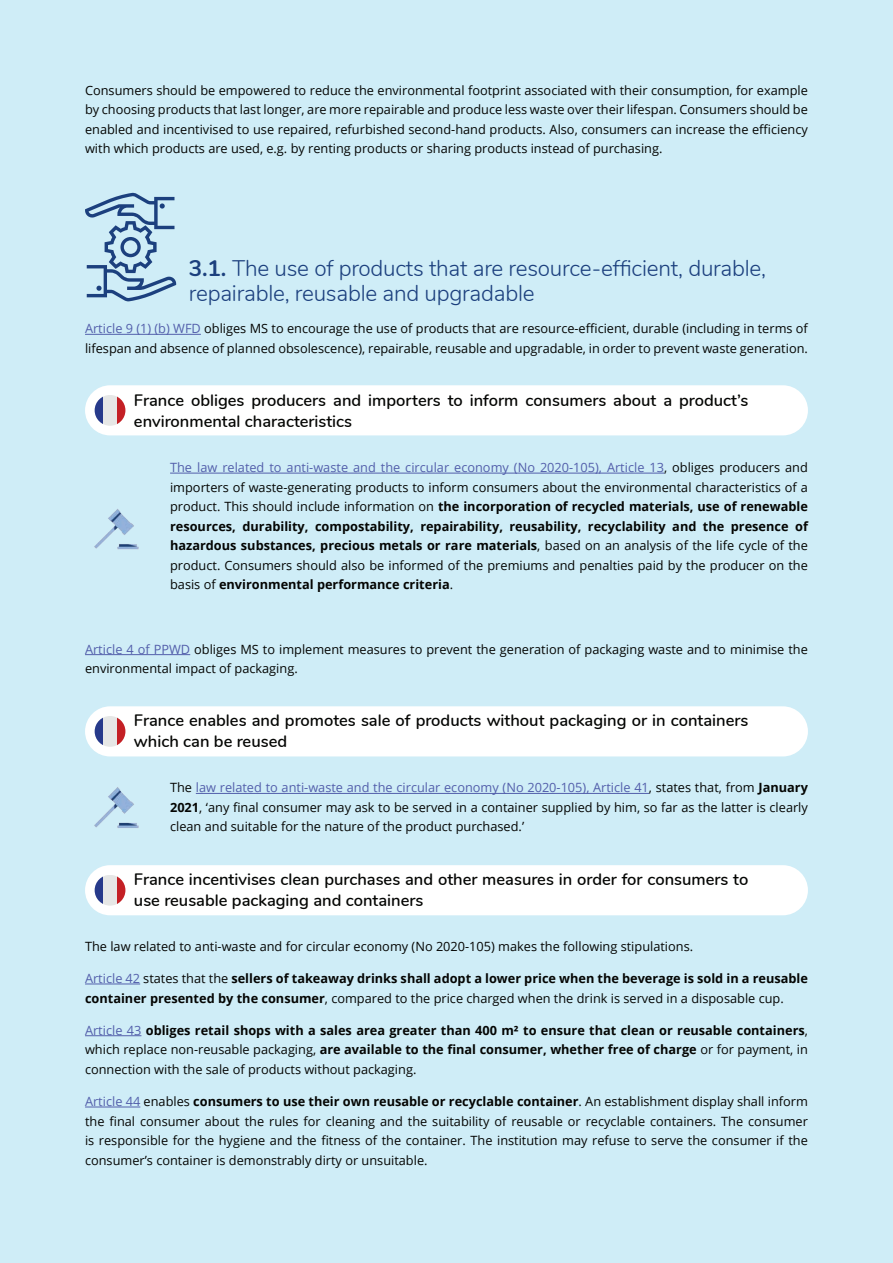
<style>
.page{position:relative;width:893px;height:1263px;background:#cfedf7}
.page>*{position:absolute;margin:0;border:0;box-sizing:border-box;transform-origin:0 0}
.t1{font:300 22.5px/25.5px "Nunito";letter-spacing:-.01em;color:#1c407e}
.t2{font:600 16.5px/21px "Nunito";color:#040503}
.t3{font:12.75px/19.5px "Open Sans";color:#040503;text-align:justify}
.t4{font:700 12.75px/19.5px "Open Sans";color:#040503}
.s1{font-weight:700}
.s2{color:#535fab}
.s3{font-weight:400;color:#535fab}
.s4{font-weight:400}
</style>
<div class="page">
<div style="left:85px;top:385px;width:723px;height:50px;background:#fff;border-radius:25px"></div>
<div style="left:85px;top:706px;width:723px;height:50px;background:#fff;border-radius:25px"></div>
<div style="left:85px;top:865px;width:723px;height:50px;background:#fff;border-radius:25px"></div>
<svg style="left:95px;top:396px;width:8px;height:28px"></svg>
<div style="left:103px;top:395px;width:14px;height:31px;background:#e6e7e6"></div>
<svg style="left:117px;top:396px;width:8px;height:28px"></svg>
<svg style="left:95px;top:717px;width:8px;height:28px"></svg>
<div style="left:103px;top:716px;width:14px;height:31px;background:#e6e7e6"></div>
<svg style="left:117px;top:717px;width:8px;height:28px"></svg>
<svg style="left:95px;top:876px;width:8px;height:28px"></svg>
<div style="left:103px;top:875px;width:14px;height:31px;background:#e6e7e6"></div>
<svg style="left:117px;top:876px;width:8px;height:28px"></svg>
<hr style="left:85px;top:334px;width:116px;height:1px;background:#535fab">
<hr style="left:170px;top:473px;width:494px;height:1px;background:#535fab">
<hr style="left:85px;top:654px;width:105px;height:1px;background:#535fab">
<hr style="left:196px;top:793px;width:453px;height:1px;background:#535fab">
<hr style="left:85px;top:984px;width:55px;height:1px;background:#535fab">
<hr style="left:85px;top:1035px;width:56px;height:1px;background:#535fab">
<hr style="left:85px;top:1107px;width:55px;height:1px;background:#535fab">
<svg style="left:85px;top:193px;width:91px;height:108px"></svg>
<img style="left:94px;top:509px;width:45px;height:41px">
<img style="left:94px;top:787px;width:45px;height:41px">
<p class="t3" style="left:85px;top:80px;width:724px">Consumers should be empowered to reduce the environmental footprint associated with their consumption, for example by choosing products that last longer, are more repairable and produce less waste over their lifespan. Consumers should be enabled and incentivised to use repaired, refurbished second-hand products. Also, consumers can increase the efficiency with which products are used, e.g. by renting products or sharing products instead of purchasing.</p>
<h1 class="t1" style="left:189px;top:254px;width:579px"><span class="s1">3.1.</span> The use of products that are resource-efficient, durable, repairable, reusable and upgradable</h1>
<p class="t3" style="left:85px;top:319px;width:724px"><span class="s2">Article 9 (1) (b) WFD</span> obliges MS to encourage the use of products that are resource-efficient, durable (including in terms of lifespan and absence of planned obsolescence), repairable, reusable and upgradable, in order to prevent waste generation.</p>
<p class="t2" style="left:134px;top:389px;width:616px">France obliges producers and importers to inform consumers about a product’s environmental characteristics</p>
<p class="t3" style="left:170px;top:457px;width:639px"><span class="s2">The law related to anti-waste and the circular economy (No 2020-105), Article 13</span>, obliges producers and importers of waste-generating products to inform consumers about the environmental characteristics of a product. This should include information on <span class="s1">the incorporation of recycled materials, use of renewable resources, durability, compostability, repairability, reusability, recyclability and the presence of hazardous substances, precious metals or rare materials</span>, based on an analysis of the life cycle of the product. Consumers should also be informed of the premiums and penalties paid by the producer on the basis of <span class="s1">environmental performance criteria</span>.</p>
<p class="t3" style="left:85px;top:639px;width:724px"><span class="s2">Article 4 of PPWD</span> obliges MS to implement measures to prevent the generation of packaging waste and to minimise the environmental impact of packaging.</p>
<p class="t2" style="left:134px;top:709px;width:616px">France enables and promotes sale of products without packaging or in containers which can be reused</p>
<p class="t3" style="left:170px;top:778px;width:639px">The <span class="s2">law related to anti-waste and the circular economy (No 2020-105), Article 41</span>, states that, from <span class="s1">January 2021</span>, ‘any final consumer may ask to be served in a container supplied by him, so far as the latter is clearly clean and suitable for the nature of the product purchased.’</p>
<p class="t2" style="left:134px;top:867px;width:616px">France incentivises clean purchases and other measures in order for consumers to use reusable packaging and containers</p>
<p class="t3" style="left:85px;top:936px;width:610px">The law related to anti-waste and for circular economy (No 2020-105) makes the following stipulations.</p>
<p class="t4" style="left:85px;top:968px;width:724px"><span class="s3">Article 42</span> <span class="s4">states that the</span> sellers of takeaway drinks shall adopt a lower price when the beverage is sold in a reusable container presented by the consumer<span class="s4">, compared to the price charged when the drink is served in a disposable cup.</span></p>
<p class="t4" style="left:85px;top:1020px;width:724px;text-align:justify"><span class="s3">Article 43</span> obliges retail shops with a sales area greater than 400 m² to ensure that clean or reusable containers<span class="s4">, which replace non-reusable packaging,</span> are available to the final consumer, whether free of charge <span class="s4">or for payment, in connection with the sale of products without packaging.</span></p>
<p class="t3" style="left:85px;top:1091px;width:724px"><span class="s2">Article 44</span> enables <span class="s1">consumers to use their own reusable or recyclable container</span>. An establishment display shall inform the final consumer about the rules for cleaning and the suitability of reusable or recyclable containers. The consumer is responsible for the hygiene and the fitness of the container. The institution may refuse to serve the consumer if the consumer’s container is demonstrably dirty or unsuitable.</p>
</div>
